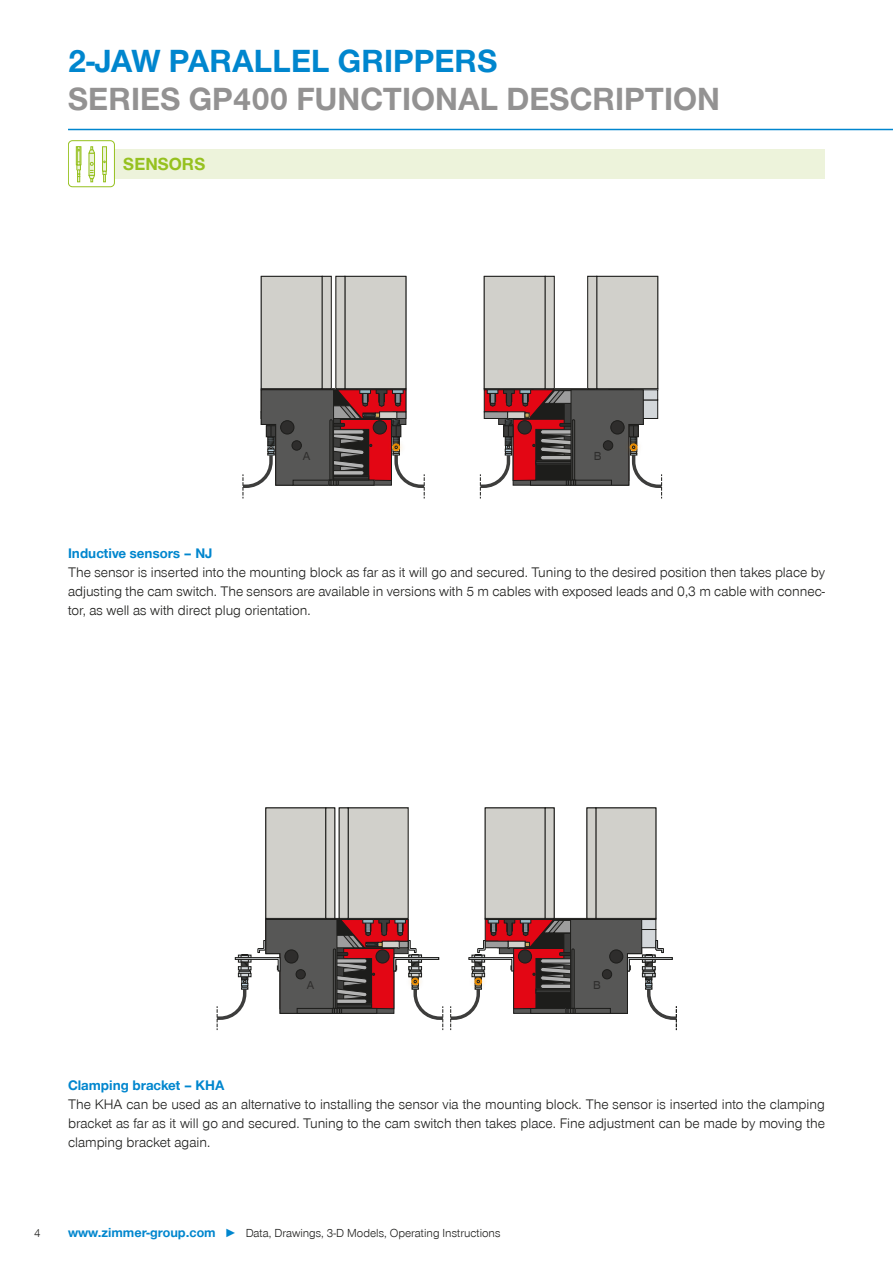
<style>
.page{position:relative;width:893px;height:1263px;background:#fff}
.page>*{position:absolute;margin:0;border:0;box-sizing:border-box;transform-origin:0 0}
.CB_AF_Headline_22_25{font:700 33px/37.5px "Zimmer Group Sans Global";color:#939292}
.CB_AF_Sub-Headline_1{font:700 18px "Zimmer Group Sans Global";color:#96c11f}
.CB_AF_Fließtext_9_5{font:300 14.25px/19.2px "Zimmer Group Sans Global";color:#1d1d1b;text-align:justify}
.CB_AF_Fließtext_9_5-2{font:700 14.25px "Zimmer Group Sans Global";color:#0086ce}
.CB_AF_Seitenzahl_lin{font:300 12px "Zimmer Group Sans Global";color:#1d1d1b}
.t1{font:12px "Zimmer Group Sans Global";color:#2e2d2c}
.t2{font:11.85px "Zimmer Group Sans Global";color:#2e2d2c}
.s1{color:#0086ce}
.s2{font-weight:700;font-size:13.5px;color:#0086ce}
</style>
<div class="page">
<hr style="left:68px;top:129px;width:825px;height:1px;background:#0086ce">
<div style="left:115px;top:149px;width:710px;height:30px;background:#edf3db"></div>
<div style="left:68px;top:140px;width:47px;height:47px;border:1px solid #96c11f;border-radius:4px"></div>
<svg style="left:102px;top:146px;width:5px;height:36px"></svg>
<div style="left:89px;top:153px;width:6px;height:22px;background:#edf3db"></div>
<div style="left:89px;top:153px;width:6px;height:23px;border:1px solid #96c11f"></div>
<svg style="left:89px;top:146px;width:6px;height:8px"></svg>
<svg style="left:76px;top:146px;width:5px;height:36px"></svg>
<svg style="left:89px;top:162px;width:6px;height:20px"></svg>
<div style="left:547px;top:388px;width:48px;height:2px;border:1px solid #1d1d1b"></div>
<div style="left:484px;top:276px;width:61px;height:113px;background:#d1d0cb"></div>
<div style="left:484px;top:276px;width:61px;height:113px;border:1px solid #1d1d1b"></div>
<div style="left:545px;top:276px;width:9px;height:113px;background:#d1d0cb"></div>
<div style="left:545px;top:276px;width:9px;height:113px;border:1px solid #1d1d1b"></div>
<div style="left:597px;top:276px;width:61px;height:113px;background:#d1d0cb"></div>
<div style="left:597px;top:276px;width:61px;height:113px;border:1px solid #1d1d1b"></div>
<div style="left:588px;top:276px;width:9px;height:113px;background:#d1d0cb"></div>
<div style="left:587px;top:276px;width:10px;height:113px;border:1px solid #1d1d1b"></div>
<div style="left:310px;top:388px;width:47px;height:2px;border:1px solid #1d1d1b"></div>
<div style="left:261px;top:276px;width:61px;height:113px;background:#d1d0cb"></div>
<div style="left:261px;top:276px;width:61px;height:113px;border:1px solid #1d1d1b"></div>
<div style="left:322px;top:276px;width:9px;height:113px;background:#d1d0cb"></div>
<div style="left:322px;top:276px;width:9px;height:113px;border:1px solid #1d1d1b"></div>
<div style="left:345px;top:276px;width:61px;height:113px;background:#d1d0cb"></div>
<div style="left:345px;top:276px;width:61px;height:113px;border:1px solid #1d1d1b"></div>
<div style="left:336px;top:276px;width:9px;height:113px;background:#d1d0cb"></div>
<svg style="left:479px;top:389px;width:184px;height:109px"></svg>
<svg style="left:242px;top:389px;width:183px;height:109px"></svg>
<div style="left:547px;top:918px;width:47px;height:2px;border:1px solid #1d1d1b"></div>
<div style="left:608px;top:918px;width:48px;height:2px;border:1px solid #1d1d1b"></div>
<div style="left:485px;top:918px;width:48px;height:2px;border:1px solid #1d1d1b"></div>
<div style="left:485px;top:808px;width:60px;height:110px;background:#d1d0cb"></div>
<div style="left:485px;top:808px;width:60px;height:110px;border:1px solid #1d1d1b"></div>
<div style="left:545px;top:808px;width:9px;height:110px;background:#d1d0cb"></div>
<div style="left:545px;top:808px;width:9px;height:110px;border:1px solid #1d1d1b"></div>
<div style="left:596px;top:808px;width:60px;height:110px;background:#d1d0cb"></div>
<div style="left:587px;top:808px;width:9px;height:110px;background:#d1d0cb"></div>
<div style="left:314px;top:918px;width:46px;height:2px;border:1px solid #1d1d1b"></div>
<div style="left:360px;top:918px;width:48px;height:2px;border:1px solid #1d1d1b"></div>
<div style="left:266px;top:918px;width:48px;height:2px;border:1px solid #1d1d1b"></div>
<div style="left:266px;top:808px;width:60px;height:110px;background:#d1d0cb"></div>
<div style="left:266px;top:808px;width:60px;height:110px;border:1px solid #1d1d1b"></div>
<div style="left:326px;top:808px;width:9px;height:110px;background:#d1d0cb"></div>
<div style="left:326px;top:808px;width:9px;height:110px;border:1px solid #1d1d1b"></div>
<div style="left:348px;top:808px;width:60px;height:110px;background:#d1d0cb"></div>
<div style="left:348px;top:808px;width:60px;height:110px;border:1px solid #1d1d1b"></div>
<div style="left:339px;top:808px;width:9px;height:110px;background:#d1d0cb"></div>
<div style="left:339px;top:808px;width:9px;height:110px;border:1px solid #1d1d1b"></div>
<svg style="left:216px;top:919px;width:461px;height:111px"></svg>
<p class="CB_AF_Headline_22_25" style="left:68px;top:42px;width:653px"><span class="s1">2-JAW PARALLEL GRIPPERS<br></span>SERIES GP400 FUNCTIONAL DESCRIPTION</p>
<p class="CB_AF_Sub-Headline_1" style="left:123px;top:153px;width:84px">SENSORS</p>
<p class="t1" style="left:303px;top:449px;width:9px">A</p>
<p class="t1" style="left:594px;top:449px;width:9px">B</p>
<p class="CB_AF_Fließtext_9_5-2" style="left:68px;top:545px;width:146px">Inductive sensors – NJ</p>
<p class="CB_AF_Fließtext_9_5" style="left:68px;top:563px;width:758px">The sensor is inserted into the mounting block as far as it will go and secured. Tuning to the desired position then takes place by adjusting the cam switch. The sensors are available in versions with 5 m cables with exposed leads and 0,3 m cable with connec&shy;tor, as well as with direct plug orientation.</p>
<p class="t2" style="left:307px;top:978px;width:9px">A</p>
<p class="t2" style="left:593px;top:978px;width:9px">B</p>
<p class="CB_AF_Fließtext_9_5-2" style="left:68px;top:1076px;width:158px">Clamping bracket – KHA</p>
<p class="CB_AF_Fließtext_9_5" style="left:68px;top:1094px;width:758px">The KHA can be used as an alternative to installing the sensor via the mounting block. The sensor is inserted into the clamping bracket as far as it will go and secured. Tuning to the cam switch then takes place. Fine adjustment can be made by moving the clamping bracket again.</p>
<p class="CB_AF_Seitenzahl_lin" style="left:34px;top:1226px;width:8px">4</p>
<p class="CB_AF_Seitenzahl_lin" style="left:68px;top:1226px;width:434px"><span class="s2">www.zimmer-group.com</span> <span class="s1">►</span> Data, Drawings, 3-D Models, Operating Instructions</p>
</div>
